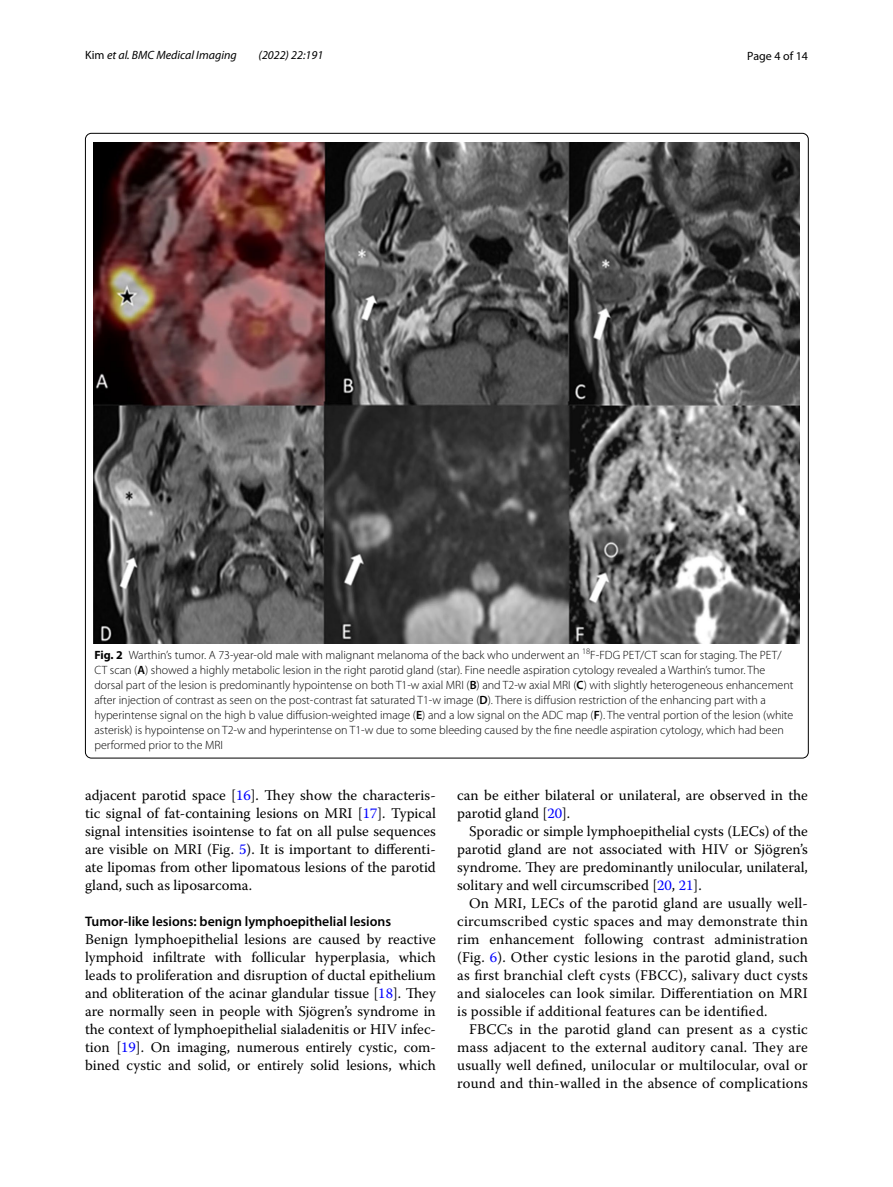
<style>
.page{position:relative;width:893px;height:1187px;background:#fff}
.page>*{position:absolute;margin:0;border:0;box-sizing:border-box;transform-origin:0 0}
.t1{font:14.7px/18px "Warnock Pro";color:#000;text-align:justify}
.t2{font:600 13.8px "Myriad Pro";color:#000}
.t3{font:300 12px/15px "Myriad Pro";color:#000}
.t4{font:italic 12px "Myriad Pro";color:#000}
.t5{font:12px "Myriad Pro";color:#000}
.s1{font-style:normal}
.s2{font-weight:700}
.s3{font-weight:600}
.s4{color:#00f}
</style>
<div class="page">
<img style="left:94px;top:142px;width:706px;height:501px">
<p class="t4" style="left:85px;top:48px;width:153px"><span class="s1">Kim</span> et al. BMC Medical Imaging</p>
<p class="t4" style="left:259px;top:48px;width:66px">(2022) 22:191</p>
<p class="t5" style="left:747px;top:48px;width:62px">Page 4 of 14</p>
<p class="t3" style="left:94px;top:647px;width:701px"><span class="s2">Fig. 2</span> Warthin’s tumor. A 73-year-old male with malignant melanoma of the back who underwent an <sup>18</sup>F-FDG PET/CT scan for staging. The PET/ CT scan (<span class="s3">A</span>) showed a highly metabolic lesion in the right parotid gland (star). Fine needle aspiration cytology revealed a Warthin’s tumor. The dorsal part of the lesion is predominantly hypointense on both T1-w axial MRI (<span class="s3">B</span>) and T2-w axial MRI (<span class="s3">C</span>) with slightly heterogeneous enhancement after injection of contrast as seen on the post-contrast fat saturated T1-w image (<span class="s3">D</span>). There is diffusion restriction of the enhancing part with a hyperintense signal on the high b value diffusion-weighted image (<span class="s3">E</span>) and a low signal on the ADC map (<span class="s3">F</span>). The ventral portion of the lesion (white asterisk) is hypointense on T2-w and hyperintense on T1-w due to some bleeding caused by the fine needle aspiration cytology, which had been performed prior to the MRI</p>
<p class="t1" style="left:85px;top:785px;width:352px">adjacent parotid space [<span class="s4">16</span>]. They show the characteris&shy;tic signal of fat-containing lesions on MRI [<span class="s4">17</span>]. Typical signal intensities isointense to fat on all pulse sequences are visible on MRI (Fig. <span class="s4">5</span>). It is important to differenti&shy;ate lipomas from other lipomatous lesions of the parotid gland, such as liposarcoma.</p>
<p class="t2" style="left:85px;top:912px;width:308px">Tumor‑like lesions: benign lymphoepithelial lesions</p>
<p class="t1" style="left:85px;top:929px;width:352px">Benign lymphoepithelial lesions are caused by reactive lymphoid infiltrate with follicular hyperplasia, which leads to proliferation and disruption of ductal epithelium and obliteration of the acinar glandular tissue [<span class="s4">18</span>]. They are normally seen in people with Sjögren’s syndrome in the context of lymphoepithelial sialadenitis or HIV infec&shy;tion [<span class="s4">19</span>]. On imaging, numerous entirely cystic, com&shy;bined cystic and solid, or entirely solid lesions, which</p>
<p class="t1" style="left:457px;top:785px;width:352px">can be either bilateral or unilateral, are observed in the parotid gland [<span class="s4">20</span>].</p>
<p class="t1" style="left:457px;top:821px;width:352px;text-indent:12px">Sporadic or simple lymphoepithelial cysts (LECs) of the parotid gland are not associated with HIV or Sjögren’s syndrome. They are predominantly unilocular, unilateral, solitary and well circumscribed [<span class="s4">20</span>, <span class="s4">21</span>].</p>
<p class="t1" style="left:457px;top:893px;width:352px;text-indent:12px">On MRI, LECs of the parotid gland are usually well&shy;circumscribed cystic spaces and may demonstrate thin rim enhancement following contrast administration (Fig. <span class="s4">6</span>). Other cystic lesions in the parotid gland, such as first branchial cleft cysts (FBCC), salivary duct cysts and sialoceles can look similar. Differentiation on MRI is possible if additional features can be identified.</p>
<p class="t1" style="left:457px;top:1019px;width:352px;text-indent:12px">FBCCs in the parotid gland can present as a cystic mass adjacent to the external auditory canal. They are usually well defined, unilocular or multilocular, oval or round and thin-walled in the absence of complications</p>
</div>
